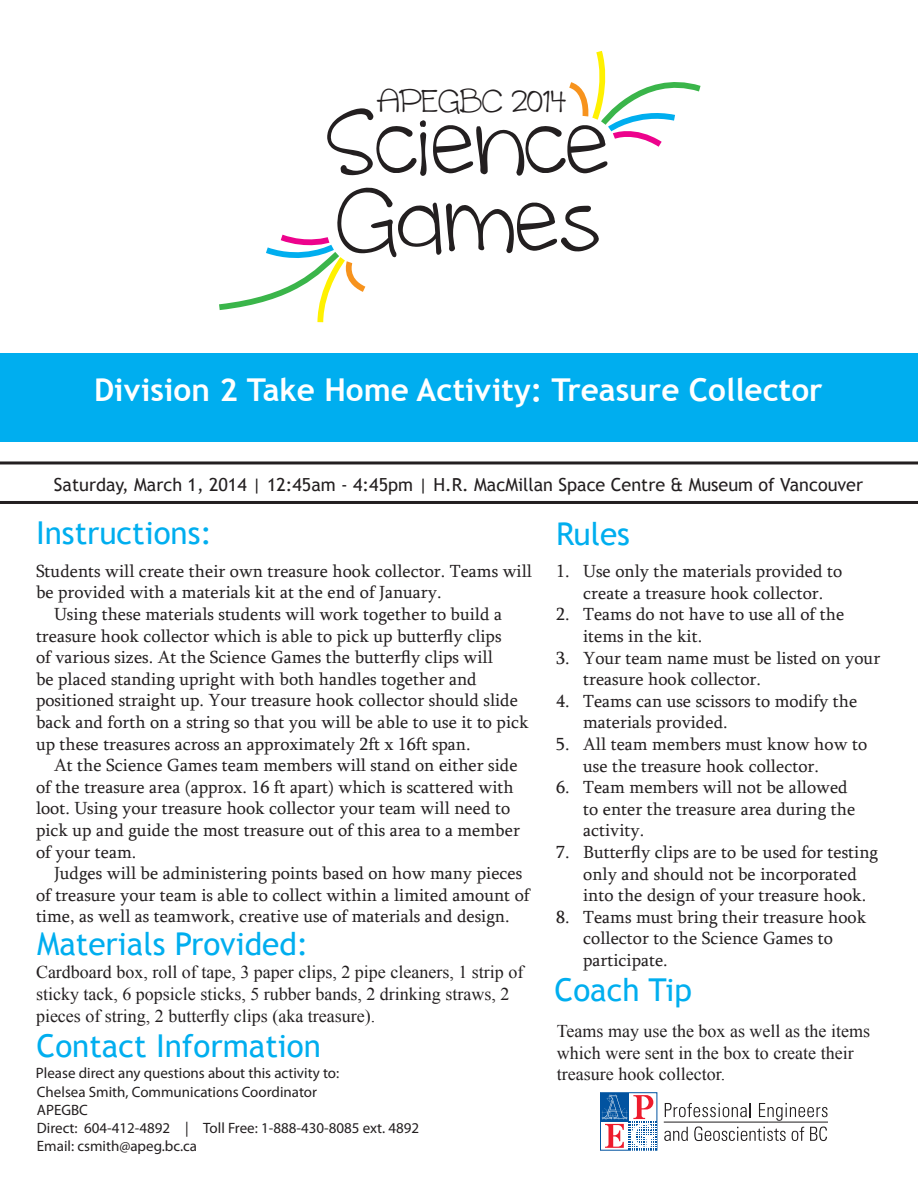
<style>
.page{position:relative;width:918px;height:1188px;background:#fff}
.page>*{position:absolute;margin:0;border:0;box-sizing:border-box;transform-origin:0 0}
.t1{font:93px/77.4px "cinnamoncake";color:#231f20}
.t2{font:32.85px "cinnamoncake";color:#231f20}
.t3{font:31.5px "Trebuchet MS";color:#00aeef}
.t4{font:700 31.5px "Trebuchet MS";color:#fff}
.t5{font:18px/21.6px "Sylfaen";color:#231f20}
.t6{font:18px/21.6px "Times New Roman";color:#231f20}
.t7{font:18px "Trebuchet MS";color:#231f20}
.t8{font:15px/18px "Myriad Pro";color:#231f20}
</style>
<div class="page">
<svg style="left:219px;top:234px;width:147px;height:89px"></svg>
<svg style="left:569px;top:50px;width:132px;height:97px"></svg>
<div style="left:0;top:353px;width:918px;height:88px;background:#00aeef"></div>
<hr style="left:0;top:501px;width:918px;height:3px;background:#231f20">
<hr style="left:0;top:461px;width:918px;height:3px;background:#231f20">
<svg style="left:664px;top:1103px;width:164px;height:38px"></svg>
<div style="left:600px;top:1093px;width:57px;height:57px;border:1px solid #0153a0"></div>
<div style="left:600px;top:1093px;width:29px;height:28px;background:#0153a0"></div>
<svg style="left:602px;top:1094px;width:55px;height:56px"></svg>
<h2 class="t2" style="left:377px;top:81px;width:191px">APEGBC 2014</h2>
<h1 class="t1" style="left:327px;top:102px;width:284px">Science<br>Games</h1>
<h3 class="t4" style="left:94px;top:370px;width:730px">Division 2 Take Home Activity: Treasure Collector</h3>
<p class="t7" style="left:54px;top:474px;width:811px">Saturday, March 1, 2014 | 12:45am - 4:45pm | H.R. MacMillan Space Centre &amp; Museum of Vancouver</p>
<h3 class="t3" style="left:36px;top:515px;width:178px">Instructions:</h3>
<p class="t5" style="left:36px;top:560px;width:497px">Students will create their own treasure hook collector. Teams will</p>
<p class="t5" style="left:36px;top:581px;width:407px">be provided with a materials kit at the end of January.</p>
<p class="t5" style="left:54px;top:603px;width:450px">Using these materials students will work together to build a</p>
<p class="t5" style="left:36px;top:624px;width:467px">treasure hook collector which is able to pick up butterfly clips</p>
<p class="t5" style="left:36px;top:646px;width:458px">of various sizes. At the Science Games the butterfly clips will</p>
<p class="t5" style="left:36px;top:668px;width:442px">be placed standing upright with both handles together and</p>
<p class="t5" style="left:36px;top:689px;width:484px">positioned straight up. Your treasure hook collector should slide</p>
<p class="t5" style="left:36px;top:711px;width:494px">back and forth on a string so that you will be able to use it to pick</p>
<p class="t5" style="left:36px;top:732px;width:436px">up these treasures across an approximately 2ft x 16ft span.</p>
<p class="t5" style="left:54px;top:754px;width:465px">At the Science Games team members will stand on either side</p>
<p class="t5" style="left:36px;top:776px;width:479px">of the treasure area (approx. 16 ft apart) which is scattered with</p>
<p class="t5" style="left:36px;top:797px;width:476px">loot. Using your treasure hook collector your team will need to</p>
<p class="t5" style="left:36px;top:819px;width:485px">pick up and guide the most treasure out of this area to a member</p>
<p class="t5" style="left:36px;top:840px;width:102px">of your team.</p>
<p class="t5" style="left:54px;top:862px;width:470px">Judges will be administering points based on how many pieces</p>
<p class="t5" style="left:36px;top:884px;width:495px">of treasure your team is able to collect within a limited amount of</p>
<p class="t5" style="left:36px;top:905px;width:475px">time, as well as teamwork, creative use of materials and design.</p>
<h3 class="t3" style="left:37px;top:925px;width:273px">Materials Provided:</h3>
<p class="t6" style="left:36px;top:961px;width:489px">Cardboard box, roll of tape, 3 paper clips, 2 pipe cleaners, 1 strip of sticky tack, 6 popsicle sticks, 5 rubber bands, 2 drinking straws, 2 pieces of string, 2 butterfly clips (aka treasure).</p>
<h3 class="t3" style="left:36px;top:1027px;width:286px">Contact Information</h3>
<p class="t8" style="left:37px;top:1083px;width:384px">Chelsea Smith, Communications Coordinator<br>APEGBC<br>Direct: 604-412-4892 | Toll Free: 1-888-430-8085 ext. 4892<br>Email: csmith@apeg.bc.ca</p>
<p class="t8" style="left:36px;top:1064px;width:305px">Please direct any questions about this activity to:</p>
<h3 class="t3" style="left:556px;top:515px;width:75px">Rules</h3>
<p class="t5" style="left:556px;top:560px;width:288px;text-align:center">1. Use only the materials provided to create a treasure hook collector.</p>
<p class="t5" style="left:583px;top:603px;width:263px;text-indent:-27px">2. Teams do not have to use all of the items in the kit.</p>
<p class="t5" style="left:583px;top:646px;width:299px;text-indent:-27px">3. Your team name must be listed on your treasure hook collector.</p>
<p class="t5" style="left:583px;top:690px;width:276px;text-indent:-27px">4. Teams can use scissors to modify the materials provided.</p>
<p class="t5" style="left:583px;top:733px;width:285px;text-indent:-27px">5. All team members must know how to use the treasure hook collector.</p>
<p class="t5" style="left:583px;top:776px;width:274px;text-indent:-27px">6. Team members will not be allowed to enter the treasure area during the activity.</p>
<p class="t5" style="left:583px;top:841px;width:296px;text-indent:-27px">7. Butterfly clips are to be used for testing only and should not be incorporated into the design of your treasure hook.</p>
<p class="t5" style="left:583px;top:906px;width:285px;text-indent:-27px">8. Teams must bring their treasure hook collector to the Science Games to participate.</p>
<h3 class="t3" style="left:555px;top:972px;width:139px">Coach Tip</h3>
<p class="t6" style="left:557px;top:1020px;width:315px">Teams may use the box as well as the items which were sent in the box to create their treasure hook collector.</p>
</div>
